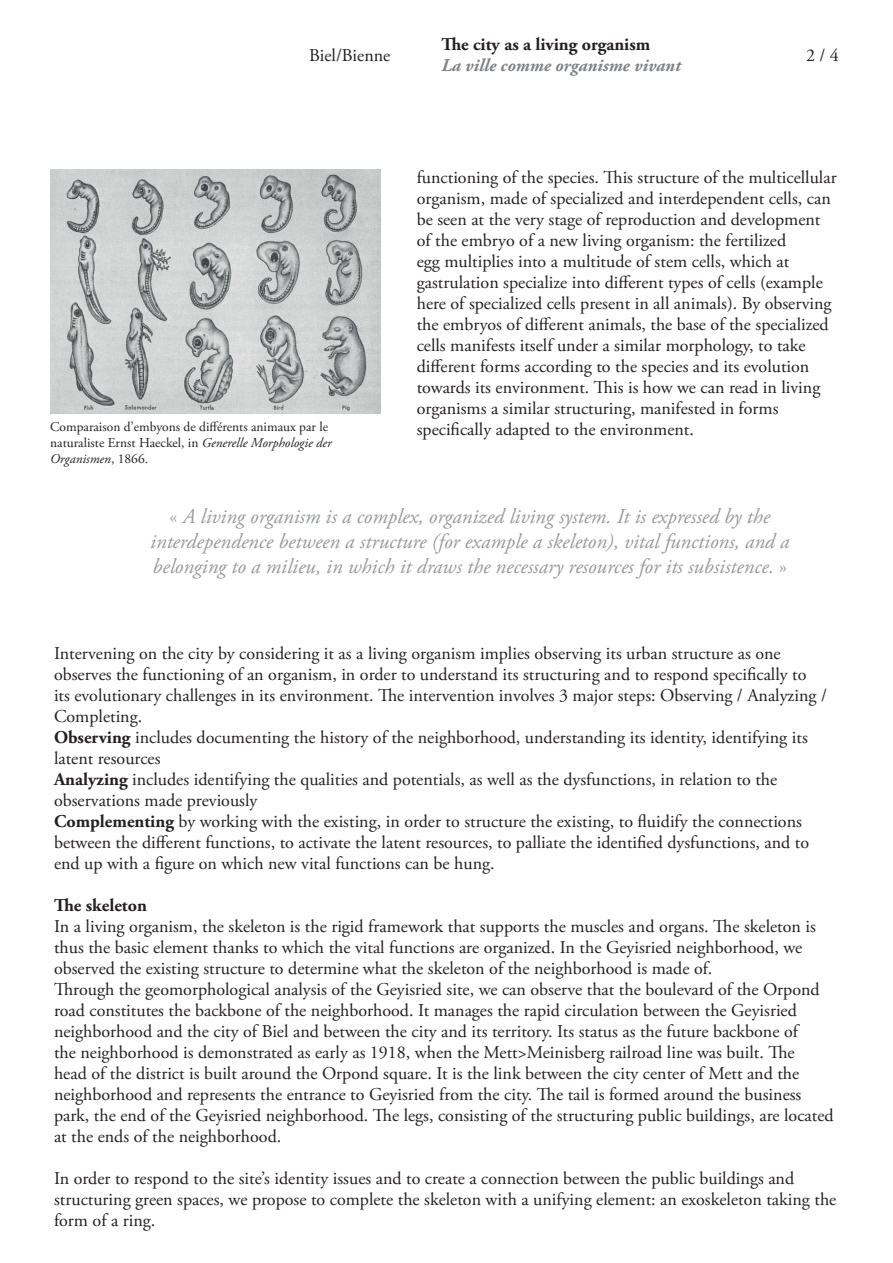
<style>
.page{position:relative;width:893px;height:1263px;background:#fff}
.page>*{position:absolute;margin:0;border:0;box-sizing:border-box;transform-origin:0 0}
.t1{font:italic 21px/25.2px "Adobe Garamond Pro";color:#97999c;text-align:center}
.t2{font:18px/21px "Adobe Garamond Pro";color:#231f20}
.t3{font:700 18px "Adobe Garamond Pro";color:#231f20}
.t4{font:italic 700 18px "Adobe Garamond Pro";color:#808285}
.t5{font:italic 13.5px/16.2px "Adobe Garamond Pro";color:#231f20}
.t6{font:13.5px "Adobe Garamond Pro";color:#231f20}
.s1{font-style:normal}
.s2{font-weight:700}
</style>
<div class="page">
<img style="left:50px;top:170px;width:330px;height:243px">
<p class="t3" style="left:441px;top:34px;width:210px">The city as a living organism</p>
<p class="t4" style="left:441px;top:55px;width:241px">La ville comme organisme vivant</p>
<p class="t2" style="left:309px;top:45px;width:83px">Biel/Bienne</p>
<p class="t2" style="left:806px;top:45px;width:34px">2 / 4</p>
<p class="t2" style="left:417px;top:167px;width:421px">functioning of the species. This structure of the multicellular organism, made of specialized and interdependent cells, can be seen at the very stage of reproduction and development of the embryo of a new living organism: the fertilized<br>egg multiplies into a multitude of stem cells, which at gastrulation specialize into different types of cells (example here of specialized cells present in all animals). By observing the embryos of different animals, the base of the specialized cells manifests itself under a similar morphology, to take different forms according to the species and its evolution towards its environment. This is how we can read in living organisms a similar structuring, manifested in forms</p>
<p class="t6" style="left:50px;top:418px;width:279px">Comparaison d’embyons de différents animaux par le</p>
<p class="t2" style="left:417px;top:419px;width:279px">specifically adapted to the environment.</p>
<p class="t5" style="left:50px;top:435px;width:283px"><span class="s1">naturaliste Ernst Haeckel, in</span> Generelle Morphologie der<br>Organismen<span class="s1">, 1866.</span></p>
<p class="t1" style="left:150px;top:504px;width:641px"><span class="s1">«</span> A living organism is a complex, organized living system. It is expressed by the interdependence between a structure (for example a skeleton), vital functions, and a belonging to a milieu, in which it draws the necessary resources for its subsistence. <span class="s1">»</span></p>
<p class="t2" style="left:54px;top:644px;width:774px">Intervening on the city by considering it as a living organism implies observing its urban structure as one observes the functioning of an organism, in order to understand its structuring and to respond specifically to its evolutionary challenges in its environment. The intervention involves 3 major steps: Observing / Analyzing / Completing.<br><span class="s2">Observing</span> includes documenting the history of the neighborhood, understanding its identity, identifying its latent resources<br><span class="s2">Analyzing</span> includes identifying the qualities and potentials, as well as the dysfunctions, in relation to the observations made previously<br><span class="s2">Complementing</span> by working with the existing, in order to structure the existing, to fluidify the connections between the different functions, to activate the latent resources, to palliate the identified dysfunctions, and to end up with a figure on which new vital functions can be hung.</p>
<p class="t3" style="left:54px;top:895px;width:94px">The skeleton</p>
<p class="t2" style="left:54px;top:917px;width:781px">In a living organism, the skeleton is the rigid framework that supports the muscles and organs. The skeleton is thus the basic element thanks to which the vital functions are organized. In the Geyisried neighborhood, we observed the existing structure to determine what the skeleton of the neighborhood is made of.<br>Through the geomorphological analysis of the Geyisried site, we can observe that the boulevard of the Orpond road constitutes the backbone of the neighborhood. It manages the rapid circulation between the Geyisried neighborhood and the city of Biel and between the city and its territory. Its status as the future backbone of<br>the neighborhood is demonstrated as early as 1918, when the Mett&gt;Meinisberg railroad line was built. The<br>head of the district is built around the Orpond square. It is the link between the city center of Mett and the neighborhood and represents the entrance to Geyisried from the city. The tail is formed around the business park, the end of the Geyisried neighborhood. The legs, consisting of the structuring public buildings, are located at the ends of the neighborhood.</p>
<p class="t2" style="left:54px;top:1169px;width:784px">In order to respond to the site’s identity issues and to create a connection between the public buildings and structuring green spaces, we propose to complete the skeleton with a unifying element: an exoskeleton taking the form of a ring.</p>
</div>
